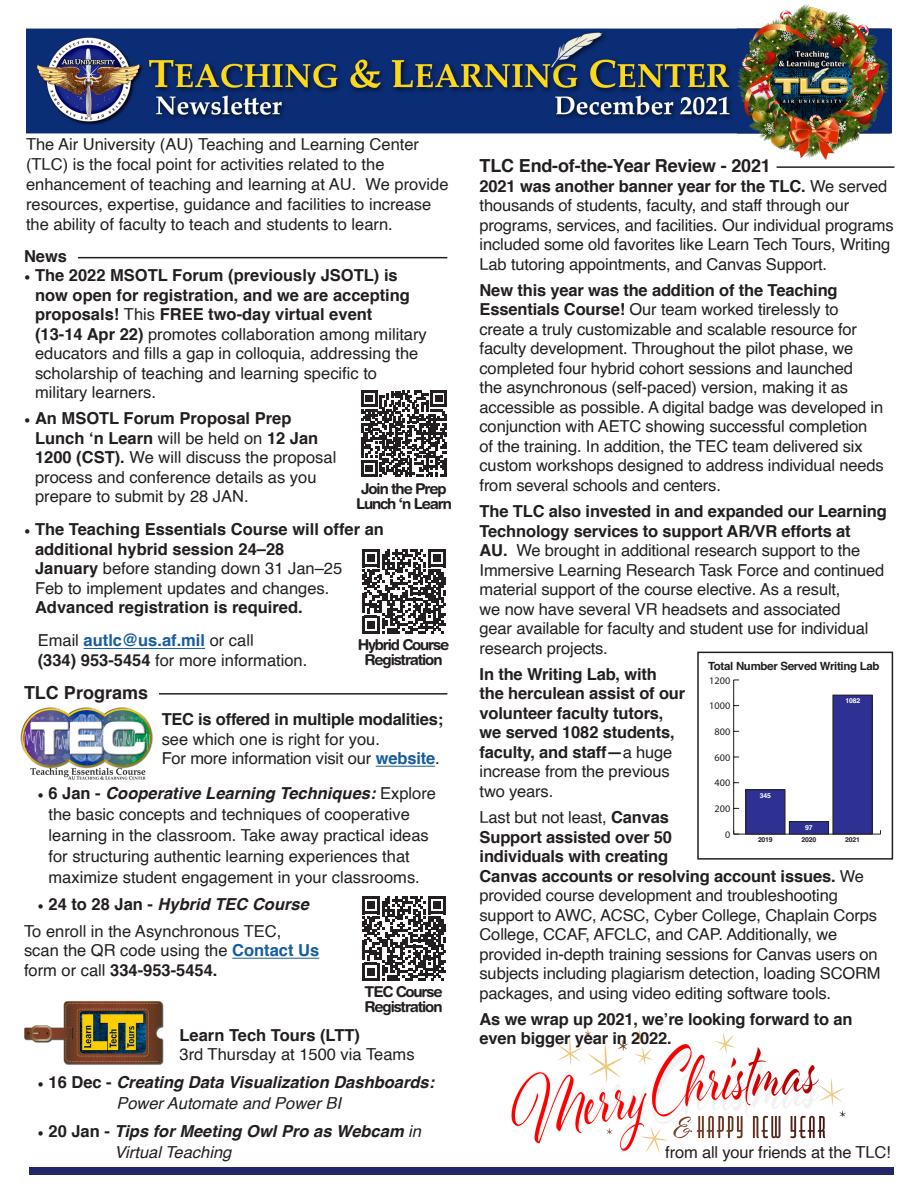
<style>
.page{position:relative;width:918px;height:1188px;background:#fff}
.page>*{position:absolute;margin:0;border:0;box-sizing:border-box;transform-origin:0 0}
.HeadlineRules1{font:700 18px "Helvetica";letter-spacing:-.01em;color:#231f20}
.Paragraph_Style_1{font:700 18px "Helvetica";color:#231f20}
.t1{font:16.5px/19.5px "Helvetica";letter-spacing:-.01em;color:#231f20}
.t2{font:700 16.5px/19.5px "Helvetica";letter-spacing:-.01em;color:#231f20}
.t3{font:italic 700 16.5px/21px "Helvetica";color:#231f20}
.t4{font:700 15px/15px "Helvetica Rounded";letter-spacing:-.075em;color:#231f20;text-align:center}
.t5{font:700 11.25px "Helvetica";letter-spacing:-.025em;color:#231f20}
.t6{font:10.05px "Myriad Pro";color:#231f20}
.t7{font:700 6.75px "Helvetica";letter-spacing:-.025em;color:#231f20}
.t8{font:700 6.75px "Helvetica";letter-spacing:-.025em;color:#fff}
.s1{font-family:"Minion Pro"}
.s2{font-weight:700}
.s3{font-family:"Minion Pro";font-weight:400}
.s4{font-weight:400}
.s5{font-weight:700;color:#175d9e}
.s6{font-weight:700;font-style:italic}
.s7{font-family:"Minion Pro";font-weight:400;font-style:normal}
.s8{font-style:normal}
</style>
<div class="page">
<img style="left:511px;top:1029px;width:335px;height:124px">
<hr style="left:777px;top:166px;width:117px;height:2px;background:#231f20">
<img style="left:27px;top:4px;width:864px;height:156px">
<img style="left:24px;top:1001px;width:140px;height:64px">
<img style="left:20px;top:707px;width:133px;height:73px">
<div style="left:29px;top:1167px;width:864px;height:8px;background:#232668"></div>
<hr style="left:78px;top:257px;width:369px;height:1px;background:#231f20">
<hr style="left:84px;top:648px;width:121px;height:1px;background:#175d9e">
<hr style="left:159px;top:693px;width:288px;height:2px;background:#231f20">
<hr style="left:376px;top:766px;width:59px;height:1px;background:#175d9e">
<hr style="left:232px;top:958px;width:87px;height:1px;background:#175d9e">
<svg style="left:361px;top:391px;width:86px;height:86px"></svg>
<svg style="left:362px;top:549px;width:84px;height:85px"></svg>
<svg style="left:362px;top:896px;width:84px;height:85px"></svg>
<hr style="left:734px;top:834px;width:147px;height:1px;background:#231f20">
<hr style="left:733px;top:680px;width:1px;height:154px;background:#231f20">
<svg style="left:733px;top:830px;width:6px;height:5px"></svg>
<div style="left:833px;top:695px;width:39px;height:139px;background:#2e3092"></div>
<div style="left:789px;top:822px;width:40px;height:12px;background:#2e3092"></div>
<div style="left:746px;top:790px;width:39px;height:44px;background:#2e3092"></div>
<div style="left:697px;top:652px;width:196px;height:208px;border:2px solid #231f20"></div>
<p class="t1" style="left:26px;top:135px;width:424px">The Air University (AU) Teaching and Learning Center (TLC) is the focal point for activities related to the enhancement of teaching and learning at AU. We provide resources, expertise, guidance and facilities to increase the ability of faculty to teach and students to learn.</p>
<p class="t2" style="left:24px;top:246px;width:45px">News</p>
<p class="t1" style="left:35px;top:266px;width:393px;text-indent:-11px"><span class="s1">•</span> <span class="s2">The 2022 MSOTL Forum (previously JSOTL) is now open for registration, and we are accepting proposals!</span> This <span class="s2">FREE two-day virtual event<br>(13-14 Apr 22)</span> promotes collaboration among military educators and fills a gap in colloquia, addressing the scholarship of teaching and learning specific to military learners.</p>
<p class="t1" style="left:35px;top:409px;width:303px;text-indent:-11px"><span class="s1">•</span> <span class="s2">An MSOTL Forum Proposal Prep Lunch ‘n Learn</span> will be held on <span class="s2">12 Jan 1200 (CST).</span> We will discuss the proposal process and conference details as you prepare to submit by 28 JAN.</p>
<p class="t2" style="left:35px;top:520px;width:351px;text-indent:-11px"><span class="s3">•</span> The Teaching Essentials Course will offer an additional hybrid session 24–28<br>January <span class="s4">before standing down 31 Jan–25<br>Feb to implement updates and changes.<br></span>Advanced registration is required.</p>
<p class="t1" style="left:38px;top:631px;width:271px">Email <span class="s5">autlc@us.af.mil</span> or call<br><span class="s2">(334) 953-5454</span> for more information.</p>
<p class="Paragraph_Style_1" style="left:24px;top:678px;width:126px">TLC Programs</p>
<p class="t1" style="left:162px;top:710px;width:283px"><span class="s2">TEC is offered in multiple modalities; </span>see which one is right for you.<br>For more information visit our <span class="s5">website</span>.</p>
<p class="t1" style="left:49px;top:783px;width:389px;line-height:21px;text-indent:-11px"><span class="s1">•</span> <span class="s2">6 Jan -</span> <span class="s6">Cooperative Learning Techniques:</span> Explore the basic concepts and techniques of cooperative learning in the classroom. Take away practical ideas for structuring authentic learning experiences that maximize student engagement in your classrooms.</p>
<p class="t3" style="left:38px;top:894px;width:273px"><span class="s7">•</span> <span class="s8">24 to 28 Jan -</span> Hybrid TEC Course</p>
<p class="t1" style="left:24px;top:922px;width:297px">To enroll in the Asynchronous TEC, scan the QR code using the <span class="s5">Contact Us </span>form or call <span class="s2">334-953-5454.</span></p>
<p class="t4" style="left:356px;top:481px;width:97px">Join the Prep<br>Lunch ‘n Learn</p>
<p class="t4" style="left:358px;top:637px;width:93px">Hybrid Course</p>
<p class="t4" style="left:365px;top:652px;width:79px">Registration</p>
<p class="t4" style="left:365px;top:984px;width:80px">TEC Course</p>
<p class="t4" style="left:365px;top:999px;width:79px">Registration</p>
<p class="t1" style="left:180px;top:1026px;width:237px"><span class="s2">Learn Tech Tours (LTT)<br></span>3rd Thursday at 1500 via Teams</p>
<p class="t3" style="left:116px;top:1072px;width:319px;text-indent:-79px"><span class="s7">•</span> <span class="s8">16 Dec -</span> Creating Data Visualization Dashboards:<br><span class="s4">Power Automate and Power BI</span></p>
<p class="t3" style="left:115px;top:1121px;width:308px;text-indent:-77px"><span class="s7">•</span> <span class="s8">20 Jan -</span> Tips for Meeting Owl Pro as Webcam <span class="s4">in<br>Virtual Teaching</span></p>
<p class="HeadlineRules1" style="left:480px;top:151px;width:293px">TLC End-of-the-Year Review - 2021</p>
<p class="t1" style="left:480px;top:177px;width:416px"><span class="s2">2021 was another banner year for the TLC.</span> We served thousands of students, faculty, and staff through our programs, services, and facilities. Our individual programs included some old favorites like Learn Tech Tours, Writing Lab tutoring appointments, and Canvas Support.</p>
<p class="t1" style="left:480px;top:281px;width:406px"><span class="s2">New this year was the addition of the Teaching Essentials Course!</span> Our team worked tirelessly to create a truly customizable and scalable resource for faculty development. Throughout the pilot phase, we completed four hybrid cohort sessions and launched<br>the asynchronous (self-paced) version, making it as accessible as possible. A digital badge was developed in conjunction with AETC showing successful completion of the training. In addition, the TEC team delivered six custom workshops designed to address individual needs from several schools and centers.</p>
<p class="t1" style="left:480px;top:502px;width:409px"><span class="s2">The TLC also invested in and expanded our Learning Technology services to support AR/VR efforts at<br>AU.</span> We brought in additional research support to the Immersive Learning Research Task Force and continued material support of the course elective. As a result,<br>we now have several VR headsets and associated<br>gear available for faculty and student use for individual research projects.</p>
<p class="t2" style="left:480px;top:665px;width:207px">In the Writing Lab, with the herculean assist of our volunteer faculty tutors, we served 1082 students, faculty, and staff—<span class="s4">a huge increase from the previous two years.</span></p>
<p class="t1" style="left:480px;top:808px;width:403px">Last but not least, <span class="s2">Canvas<br>Support assisted over 50<br>individuals with creating<br>Canvas accounts or resolving account issues.</span> We provided course development and troubleshooting support to AWC, ACSC, Cyber College, Chaplain Corps College, CCAF, AFCLC, and CAP. Additionally, we provided in-depth training sessions for Canvas users on subjects including plagiarism detection, loading SCORM packages, and using video editing software tools.</p>
<p class="t2" style="left:480px;top:1010px;width:374px">As we wrap up 2021, we’re looking forward to an even bigger year in 2022.</p>
<p class="t5" style="left:708px;top:657px;width:173px">Total Number Served Writing Lab</p>
<p class="t6" style="left:709px;top:674px;width:22px">1200</p>
<p class="t8" style="left:845px;top:695px;width:16px">1082</p>
<p class="t6" style="left:709px;top:700px;width:22px">1000</p>
<p class="t6" style="left:715px;top:726px;width:17px">800</p>
<p class="t6" style="left:715px;top:751px;width:17px">600</p>
<p class="t6" style="left:715px;top:777px;width:17px">400</p>
<p class="t8" style="left:760px;top:790px;width:13px">345</p>
<p class="t6" style="left:715px;top:803px;width:17px">200</p>
<p class="t8" style="left:805px;top:822px;width:9px">97</p>
<p class="t6" style="left:725px;top:828px;width:7px">0</p>
<p class="t7" style="left:758px;top:835px;width:16px">2019</p>
<p class="t7" style="left:802px;top:835px;width:16px">2020</p>
<p class="t7" style="left:845px;top:835px;width:16px">2021</p>
<p class="t1" style="left:665px;top:1143px;width:227px">from all your friends at the TLC!</p>
</div>
